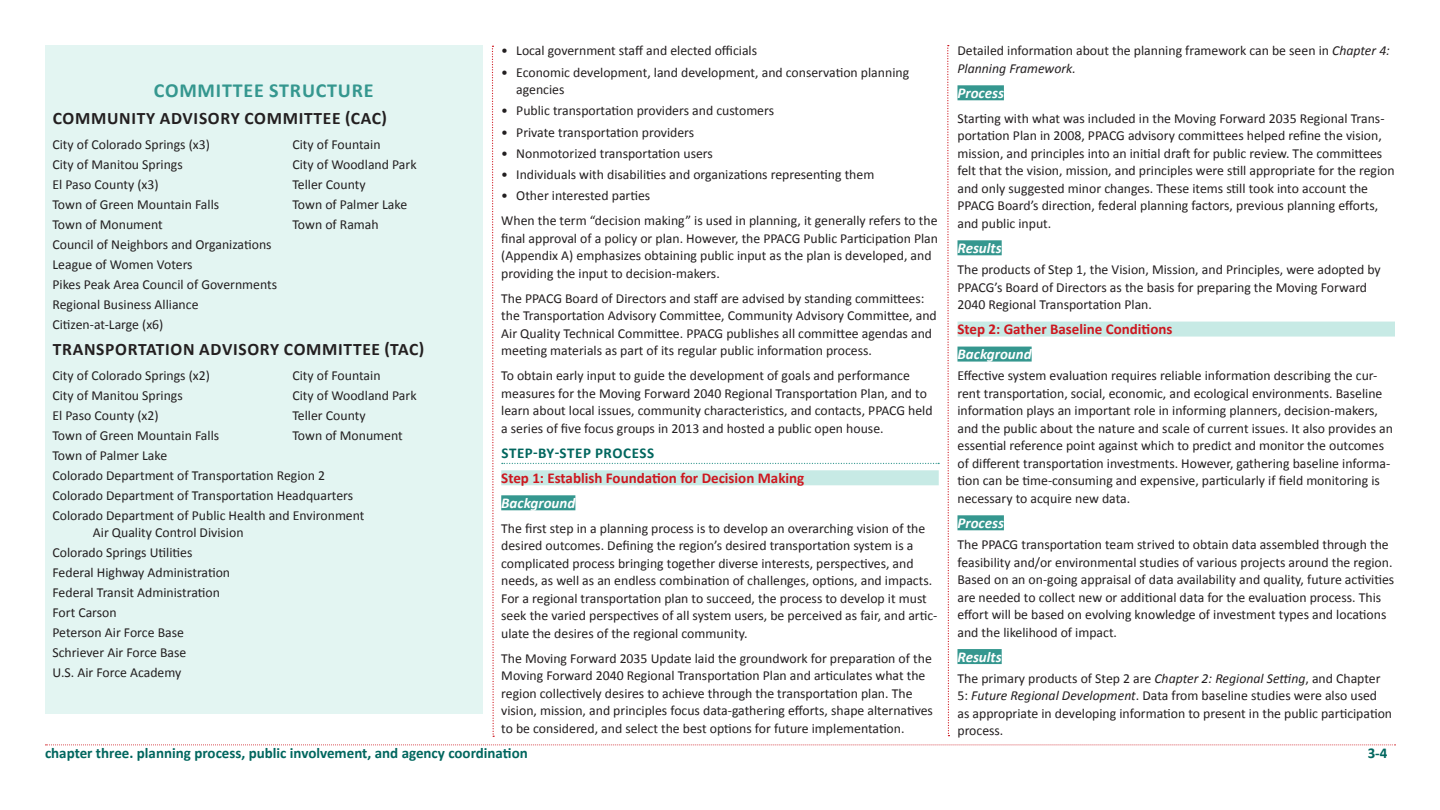
<style>
.page{position:relative;width:1440px;height:810px;background:#fff}
.page>*{position:absolute;margin:0;border:0;box-sizing:border-box;transform-origin:0 0}
.sans_14{font:700 20px "Calibri";letter-spacing:.04em;color:#35978f}
.sans_14-2{font:700 17.5px "Calibri";letter-spacing:.04em;color:#231f20}
.steps{font:700 15px "Calibri";color:#ce171f}
.sub1{font:700 15px "Calibri";color:#01665e}
.sub2{font:italic 700 15px "Calibri";color:#fff}
.sub1-2{font:700 15px "Calibri";letter-spacing:.04em;color:#01665e}
.bullet{font:13.75px/17.5px "Calibri";color:#231f20}
.s1{font-style:italic}
</style>
<div class="page">
<svg style="left:947px;top:45px;width:3px;height:691px"></svg>
<svg style="left:491px;top:46px;width:3px;height:691px"></svg>
<svg style="left:45px;top:744px;width:1351px;height:1px"></svg>
<div style="left:958px;top:85px;width:46px;height:15px;background:#35978f"></div>
<div style="left:958px;top:240px;width:44px;height:15px;background:#35978f"></div>
<div style="left:958px;top:322px;width:437px;height:15px;background:#c7eae5"></div>
<div style="left:958px;top:347px;width:74px;height:15px;background:#35978f"></div>
<div style="left:958px;top:515px;width:46px;height:15px;background:#35978f"></div>
<div style="left:958px;top:649px;width:44px;height:15px;background:#35978f"></div>
<svg style="left:502px;top:463px;width:437px;height:1px"></svg>
<div style="left:501px;top:470px;width:438px;height:15px;background:#c7eae5"></div>
<div style="left:501px;top:495px;width:74px;height:15px;background:#35978f"></div>
<div style="left:45px;top:46px;width:437px;height:668px;background:#e3f5f2"></div>
<p class="sans_14" style="left:154px;top:78px;width:221px">COMMITTEE STRUCTURE</p>
<p class="sans_14-2" style="left:53px;top:107px;width:336px">COMMUNITY ADVISORY COMMITTEE (CAC)</p>
<p class="bullet" style="left:52px;top:135px;width:159px">City of Colorado Springs (x3)</p>
<p class="bullet" style="left:293px;top:135px;width:90px">City of Fountain</p>
<p class="bullet" style="left:52px;top:155px;width:132px">City of Manitou Springs</p>
<p class="bullet" style="left:293px;top:155px;width:126px">City of Woodland Park</p>
<p class="bullet" style="left:52px;top:175px;width:108px">El Paso County (x3)</p>
<p class="bullet" style="left:293px;top:175px;width:75px">Teller County</p>
<p class="bullet" style="left:52px;top:195px;width:168px">Town of Green Mountain Falls</p>
<p class="bullet" style="left:293px;top:195px;width:116px">Town of Palmer Lake</p>
<p class="bullet" style="left:52px;top:215px;width:112px">Town of Monument</p>
<p class="bullet" style="left:293px;top:215px;width:88px">Town of Ramah</p>
<p class="bullet" style="left:52px;top:235px;width:221px">Council of Neighbors and Organizations</p>
<p class="bullet" style="left:52px;top:255px;width:142px">League of Women Voters</p>
<p class="bullet" style="left:52px;top:275px;width:226px">Pikes Peak Area Council of Governments</p>
<p class="bullet" style="left:52px;top:295px;width:148px">Regional Business Alliance</p>
<p class="bullet" style="left:52px;top:315px;width:112px">Citizen-at-Large (x6)</p>
<p class="sans_14-2" style="left:53px;top:338px;width:373px">TRANSPORTATION ADVISORY COMMITTEE (TAC)</p>
<p class="bullet" style="left:52px;top:367px;width:159px">City of Colorado Springs (x2)</p>
<p class="bullet" style="left:293px;top:367px;width:90px">City of Fountain</p>
<p class="bullet" style="left:52px;top:387px;width:132px">City of Manitou Springs</p>
<p class="bullet" style="left:293px;top:387px;width:126px">City of Woodland Park</p>
<p class="bullet" style="left:52px;top:407px;width:108px">El Paso County (x2)</p>
<p class="bullet" style="left:293px;top:407px;width:75px">Teller County</p>
<p class="bullet" style="left:52px;top:427px;width:168px">Town of Green Mountain Falls</p>
<p class="bullet" style="left:293px;top:427px;width:112px">Town of Monument</p>
<p class="bullet" style="left:52px;top:447px;width:116px">Town of Palmer Lake</p>
<p class="bullet" style="left:52px;top:467px;width:274px">Colorado Department of Transportation Region 2</p>
<p class="bullet" style="left:52px;top:487px;width:302px">Colorado Department of Transportation Headquarters</p>
<p class="bullet" style="left:93px;top:507px;width:273px;text-indent:-40px">Colorado Department of Public Health and Environment<br>Air Quality Control Division</p>
<p class="bullet" style="left:52px;top:544px;width:141px">Colorado Springs Utilities</p>
<p class="bullet" style="left:52px;top:564px;width:179px">Federal Highway Administration</p>
<p class="bullet" style="left:52px;top:584px;width:169px">Federal Transit Administration</p>
<p class="bullet" style="left:52px;top:604px;width:66px">Fort Carson</p>
<p class="bullet" style="left:52px;top:624px;width:133px">Peterson Air Force Base</p>
<p class="bullet" style="left:52px;top:644px;width:135px">Schriever Air Force Base</p>
<p class="bullet" style="left:52px;top:664px;width:130px">U.S. Air Force Academy</p>
<p class="bullet" style="left:501px;top:42px;width:257px">• Local government staff and elected officials</p>
<p class="bullet" style="left:516px;top:63px;width:394px;text-indent:-15px">• Economic development, land development, and conservation planning agencies</p>
<p class="bullet" style="left:501px;top:102px;width:274px">• Public transportation providers and customers</p>
<p class="bullet" style="left:501px;top:123px;width:194px">• Private transportation providers</p>
<p class="bullet" style="left:501px;top:145px;width:213px">• Nonmotorized transportation users</p>
<p class="bullet" style="left:501px;top:166px;width:375px">• Individuals with disabilities and organizations representing them</p>
<p class="bullet" style="left:501px;top:187px;width:151px">• Other interested parties</p>
<p class="bullet" style="left:501px;top:212px;width:438px">When the term “decision making” is used in planning, it generally refers to the final approval of a policy or plan. However, the PPACG Public Participation Plan (Appendix A) emphasizes obtaining public input as the plan is developed, and providing the input to decision-makers.</p>
<p class="bullet" style="left:501px;top:290px;width:437px">The PPACG Board of Directors and staff are advised by standing committees: the Transportation Advisory Committee, Community Advisory Committee, and Air Quality Technical Committee. PPACG publishes all committee agendas and meeting materials as part of its regular public information process.</p>
<p class="bullet" style="left:501px;top:367px;width:433px">To obtain early input to guide the development of goals and performance measures for the Moving Forward 2040 Regional Transportation Plan, and to learn about local issues, community characteristics, and contacts, PPACG held a series of five focus groups in 2013 and hosted a public open house.</p>
<p class="sub1-2" style="left:502px;top:443px;width:154px">STEP-BY-STEP PROCESS</p>
<p class="steps" style="left:501px;top:468px;width:305px">Step 1: Establish Foundation for Decision Making</p>
<p class="sub2" style="left:501px;top:493px;width:76px">Background</p>
<p class="bullet" style="left:501px;top:520px;width:438px">The first step in a planning process is to develop an overarching vision of the desired outcomes. Defining the region’s desired transportation system is a complicated process bringing together diverse interests, perspectives, and needs, as well as an endless combination of challenges, options, and impacts.<br>For a regional transportation plan to succeed, the process to develop it must seek the varied perspectives of all system users, be perceived as fair, and artic&shy;ulate the desires of the regional community.</p>
<p class="bullet" style="left:501px;top:650px;width:433px">The Moving Forward 2035 Update laid the groundwork for preparation of the Moving Forward 2040 Regional Transportation Plan and articulates what the region collectively desires to achieve through the transportation plan. The vision, mission, and principles focus data-gathering efforts, shape alternatives to be considered, and select the best options for future implementation.</p>
<p class="bullet" style="left:958px;top:42px;width:434px">Detailed information about the planning framework can be seen in <span class="s1">Chapter 4:<br>Planning Framework.</span></p>
<p class="sub2" style="left:958px;top:83px;width:48px">Process</p>
<p class="bullet" style="left:958px;top:110px;width:439px">Starting with what was included in the Moving Forward 2035 Regional Trans&shy;portation Plan in 2008, PPACG advisory committees helped refine the vision, mission, and principles into an initial draft for public review. The committees felt that the vision, mission, and principles were still appropriate for the region and only suggested minor changes. These items still took into account the PPACG Board’s direction, federal planning factors, previous planning efforts, and public input.</p>
<p class="sub2" style="left:958px;top:238px;width:46px">Results</p>
<p class="bullet" style="left:958px;top:261px;width:425px">The products of Step 1, the Vision, Mission, and Principles, were adopted by<br>PPACG’s Board of Directors as the basis for preparing the Moving Forward<br>2040 Regional Transportation Plan.</p>
<p class="steps" style="left:958px;top:319px;width:216px">Step 2: Gather Baseline Conditions</p>
<p class="sub2" style="left:958px;top:345px;width:76px">Background</p>
<p class="bullet" style="left:958px;top:367px;width:437px">Effective system evaluation requires reliable information describing the cur&shy;rent transportation, social, economic, and ecological environments. Baseline information plays an important role in informing planners, decision-makers, and the public about the nature and scale of current issues. It also provides an essential reference point against which to predict and monitor the outcomes of different transportation investments. However, gathering baseline informa&shy;tion can be time-consuming and expensive, particularly if field monitoring is necessary to acquire new data.</p>
<p class="sub2" style="left:958px;top:513px;width:48px">Process</p>
<p class="bullet" style="left:958px;top:536px;width:438px">The PPACG transportation team strived to obtain data assembled through the feasibility and/or environmental studies of various projects around the region.<br>Based on an on-going appraisal of data availability and quality, future activities are needed to collect new or additional data for the evaluation process. This effort will be based on evolving knowledge of investment types and locations and the likelihood of impact.</p>
<p class="sub2" style="left:958px;top:647px;width:46px">Results</p>
<p class="bullet" style="left:958px;top:670px;width:436px">The primary products of Step 2 are <span class="s1">Chapter 2: Regional Setting</span>, and Chapter 5: <span class="s1">Future Regional Development</span>. Data from baseline studies were also used as appropriate in developing information to present in the public participation process.</p>
<p class="sub1" style="left:45px;top:743px;width:484px">chapter three. planning process, public involvement, and agency coordination</p>
<p class="sub1" style="left:1368px;top:743px;width:21px">3-4</p>
</div>
